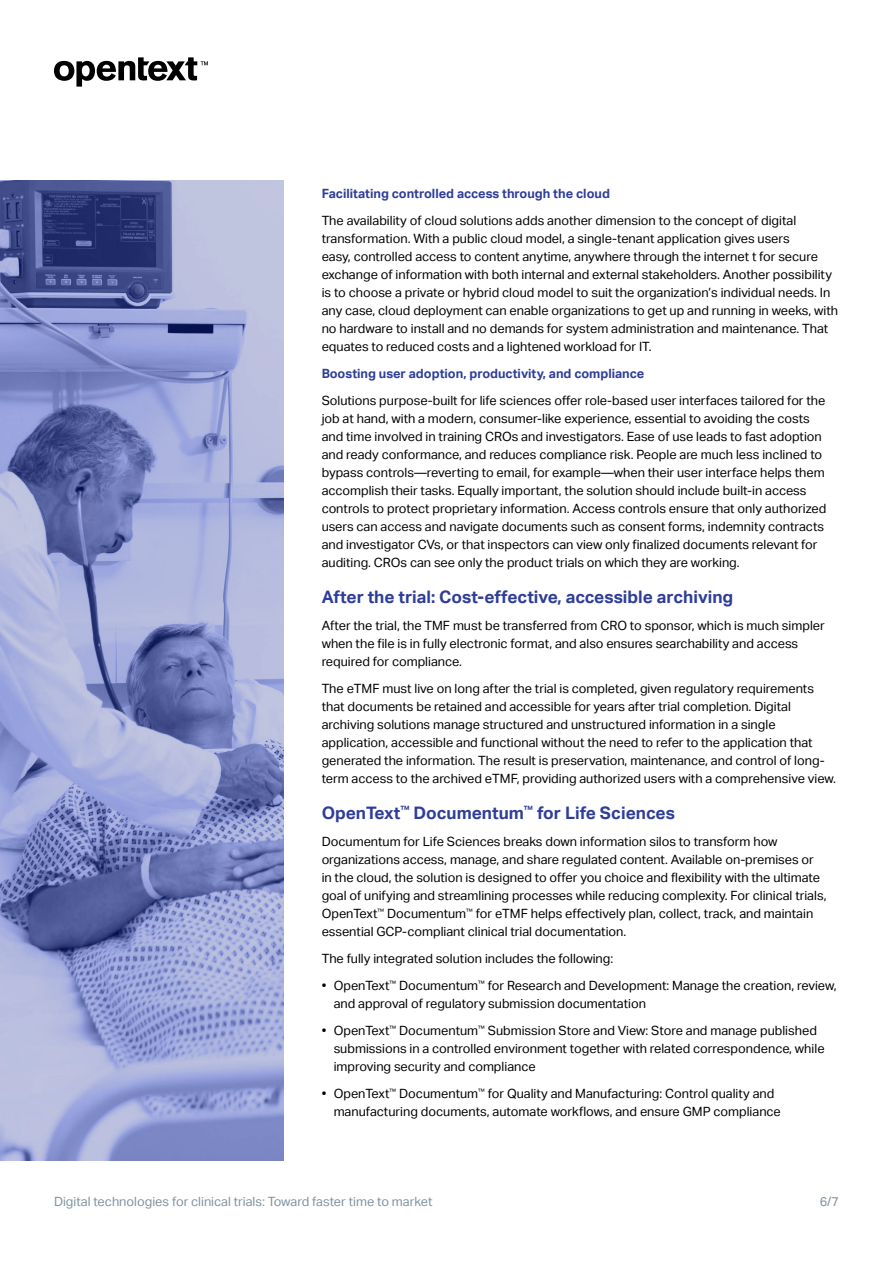
<style>
.page{position:relative;width:893px;height:1263px;background:#fff}
.page>*{position:absolute;margin:0;border:0;box-sizing:border-box;transform-origin:0 0}
.t1{font:700 17.25px "Aktiv Grotesk";color:#2e3d98}
.t2{font:12.75px/18px "Aktiv Grotesk";color:#000}
.t3{font:700 12.75px "Aktiv Grotesk";color:#2e3d98}
.t4{font:12.75px "Aktiv Grotesk";color:#7e929f}
</style>
<div class="page">
<svg style="left:54px;top:57px;width:154px;height:30px"></svg>
<svg style="left:0;top:180px;width:284px;height:981px;background:#8e96c9"></svg>
<p class="t3" style="left:322px;top:186px;width:290px">Facilitating controlled access through the cloud</p>
<p class="t2" style="left:322px;top:212px;width:518px">The availability of cloud solutions adds another dimension to the concept of digital transformation. With a public cloud model, a single-tenant application gives users<br>easy, controlled access to content anytime, anywhere through the internet t for secure exchange of information with both internal and external stakeholders. Another possibility is to choose a private or hybrid cloud model to suit the organization’s individual needs. In any case, cloud deployment can enable organizations to get up and running in weeks, with no hardware to install and no demands for system administration and maintenance. That equates to reduced costs and a lightened workload for IT.</p>
<p class="t3" style="left:322px;top:366px;width:324px">Boosting user adoption, productivity, and compliance</p>
<p class="t2" style="left:322px;top:392px;width:506px">Solutions purpose-built for life sciences offer role-based user interfaces tailored for the job at hand, with a modern, consumer-like experience, essential to avoiding the costs and time involved in training CROs and investigators. Ease of use leads to fast adoption and ready conformance, and reduces compliance risk. People are much less inclined to bypass controls—reverting to email, for example—when their user interface helps them accomplish their tasks. Equally important, the solution should include built-in access controls to protect proprietary information. Access controls ensure that only authorized users can access and navigate documents such as consent forms, indemnity contracts and investigator CVs, or that inspectors can view only finalized documents relevant for auditing. CROs can see only the product trials on which they are working.</p>
<h1 class="t1" style="left:322px;top:587px;width:413px">After the trial: Cost-effective, accessible archiving</h1>
<p class="t2" style="left:322px;top:617px;width:505px">After the trial, the TMF must be transferred from CRO to sponsor, which is much simpler when the file is in fully electronic format, and also ensures searchability and access required for compliance.</p>
<p class="t2" style="left:322px;top:680px;width:516px">The eTMF must live on long after the trial is completed, given regulatory requirements that documents be retained and accessible for years after trial completion. Digital archiving solutions manage structured and unstructured information in a single application, accessible and functional without the need to refer to the application that generated the information. The result is preservation, maintenance, and control of long&shy;term access to the archived eTMF, providing authorized users with a comprehensive view.</p>
<h1 class="t1" style="left:322px;top:803px;width:355px">OpenText<sup>™</sup> Documentum<sup>™</sup> for Life Sciences</h1>
<p class="t2" style="left:322px;top:833px;width:506px">Documentum for Life Sciences breaks down information silos to transform how organizations access, manage, and share regulated content. Available on-premises or in the cloud, the solution is designed to offer you choice and flexibility with the ultimate goal of unifying and streamlining processes while reducing complexity. For clinical trials, OpenText<sup>™</sup> Documentum<sup>™</sup> for eTMF helps effectively plan, collect, track, and maintain essential GCP-compliant clinical trial documentation.</p>
<p class="t2" style="left:322px;top:950px;width:293px">The fully integrated solution includes the following:</p>
<p class="t2" style="left:334px;top:977px;width:504px;text-indent:-12px">• OpenText<sup>™</sup> Documentum<sup>™</sup> for Research and Development: Manage the creation, review, and approval of regulatory submission documentation</p>
<p class="t2" style="left:334px;top:1022px;width:492px;text-indent:-12px">• OpenText<sup>™</sup> Documentum<sup>™</sup> Submission Store and View: Store and manage published submissions in a controlled environment together with related correspondence, while improving security and compliance</p>
<p class="t2" style="left:334px;top:1085px;width:449px;text-indent:-12px">• OpenText<sup>™</sup> Documentum<sup>™</sup> for Quality and Manufacturing: Control quality and manufacturing documents, automate workflows, and ensure GMP compliance</p>
<p class="t4" style="left:54px;top:1194px;width:380px">Digital technologies for clinical trials: Toward faster time to market</p>
<p class="t4" style="left:820px;top:1194px;width:21px">6/7</p>
</div>
